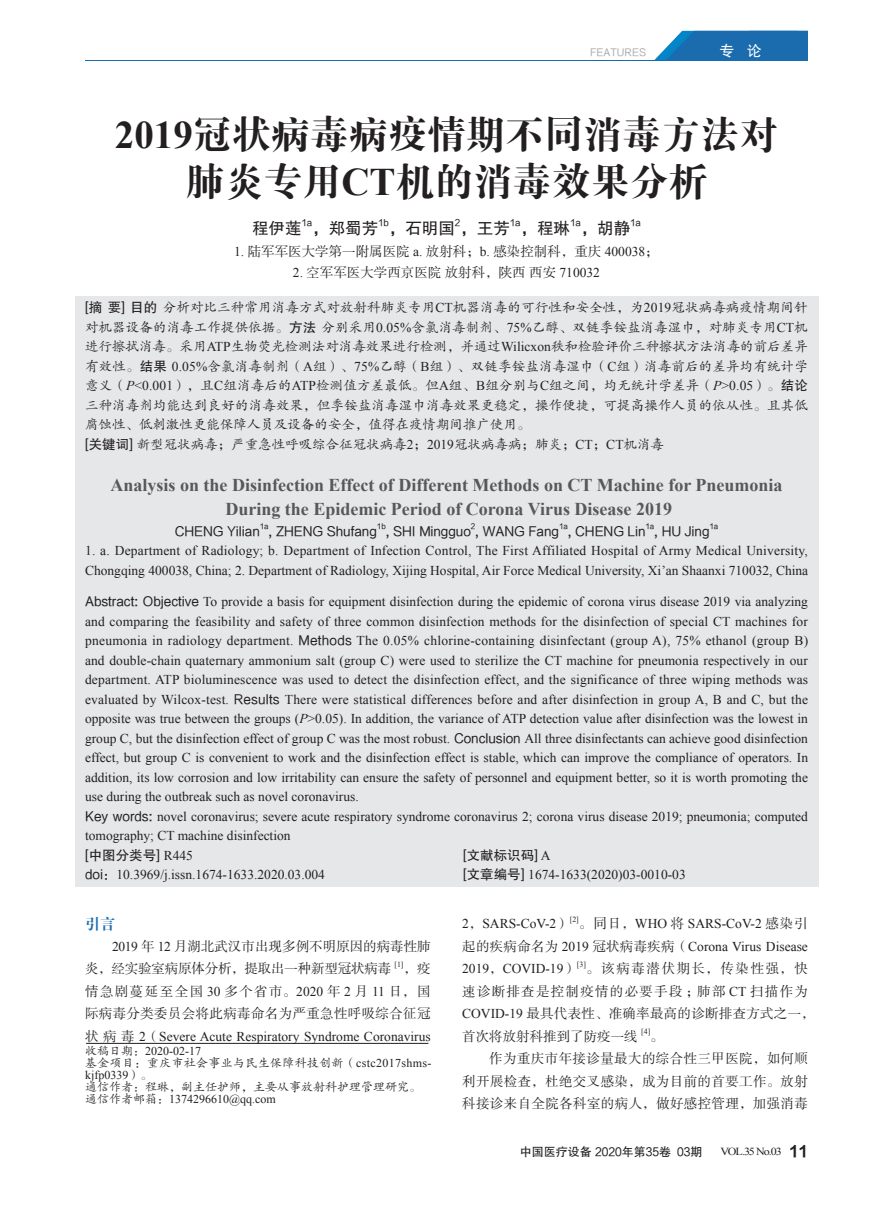
<style>
.page{position:relative;width:893px;height:1212px;background:#fff}
.page>*{position:absolute;margin:0;border:0;box-sizing:border-box;transform-origin:0 0}
.t1{font:39px/46.5px "FZDBSJW GB1 0";color:#231f20;text-align:center}
.t2{font:700 18px/24px "Times New Roman";color:#57585a;text-align:center}
.t3{font:16.5px "FZHTJW GB1 0";color:#231f20}
.t4{font:15px "FZHTJW GB1 0";color:#fff}
.t5{font:15px "FZDBSJW GB1 0";color:#1b6caf}
.t6{font:13.5px/19.5px "Times New Roman";color:#231f20}
.t7{font:13.5px/19.5px "FZKTJW GB1 0";letter-spacing:.01em;color:#231f20}
.t8{font:13.5px/22.5px "FZSSJW GB1 0";letter-spacing:.025em;color:#231f20;text-align:justify}
.t9{font:13.5px "FZHTJW GB1 0";color:#231f20}
.t10{font:13.5px "FZSSJW GB1 0";color:#231f20}
.t11{font:13.5px/22.5px "FZSSJW GB1 0";letter-spacing:-.005em;color:#231f20}
.t12{font:12px "Times New Roman";color:#231f20}
.t13{font:12px "FZKTJW GB1 0";letter-spacing:.03em;color:#231f20}
.t14{font:12px "FZKTJW GB1 0";color:#231f20}
.t15{font:12px "FZHTJW GB1 0";color:#231f20}
.t16{font:10.8px "Times New Roman";letter-spacing:-.08em;color:#231f20;scale:1.11 1}
.t17{font:10.5px "FZHTJW GB1 0";color:#aaabaf}
.t18{font:9.6px "FZHTJW GB1 0";color:#231f20}
.t19{font:7.8px "Times New Roman";color:#231f20}
.t20{font:7.8px "FZHTJW GB1 0";color:#231f20}
.s1{font-family:"Times New Roman";font-weight:700}
.s2{font-family:"Times New Roman"}
.s3{font-family:"FZHTJW GB1 0"}
.s4{font-family:"Times New Roman";font-style:italic}
.s5{font-style:italic}
.s6{font-family:"FZSSJW GB1 0"}
.s7{font-family:"FZKTJW GB1 0"}
.s8{font-family:"FZDHTJW GB1 0";font-size:16.5px}
</style>
<div class="page">
<svg style="left:654px;top:31px;width:154px;height:29px;background:#2e7bb8"></svg>
<hr style="left:85px;top:60px;width:808px;height:1px;background:#1b6caf">
<div style="left:808px;top:0;width:85px;height:133px;background:#fff"></div>
<div style="left:75px;top:296px;width:744px;height:591px;background:#e6e7e9"></div>
<hr style="left:86px;top:1043px;width:342px;height:1px;background:#231f20">
<p class="t17" style="left:590px;top:47px;width:57px">FEATURES</p>
<p class="t4" style="left:719px;top:42px;width:44px">专 论</p>
<h1 class="t1" style="left:115px;top:113px;width:665px"><span class="s1">2019</span>冠状病毒病疫情期不同消毒方法对肺炎专用<span class="s1">CT</span>机的消毒效果分析</h1>
<p class="t3" style="left:252px;top:220px;width:51px">程伊莲</p>
<p class="t18" style="left:302px;top:218px;width:12px">1a</p>
<p class="t3" style="left:312px;top:220px;width:67px">，郑蜀芳</p>
<p class="t18" style="left:378px;top:218px;width:12px">1b</p>
<p class="t3" style="left:389px;top:220px;width:122px">，石明国，王芳</p>
<p class="t18" style="left:455px;top:218px;width:7px">2</p>
<p class="t18" style="left:510px;top:218px;width:12px">1a</p>
<p class="t3" style="left:520px;top:220px;width:51px">，程琳</p>
<p class="t18" style="left:570px;top:218px;width:12px">1a</p>
<p class="t3" style="left:581px;top:220px;width:51px">，胡静</p>
<p class="t18" style="left:630px;top:218px;width:12px">1a</p>
<p class="t10" style="left:234px;top:244px;width:426px"><span class="s2">1.</span> 陆军军医大学第一附属医院 <span class="s2">a.</span> 放射科；<span class="s2">b.</span> 感染控制科，重庆 <span class="s2">400038</span>；</p>
<p class="t10" style="left:293px;top:265px;width:309px"><span class="s2">2.</span> 空军军医大学西京医院放射科，陕西西安 <span class="s2">710032</span></p>
<p class="t7" style="left:85px;top:298px;width:724px"><span class="s3">[摘 要] 目的</span> 分析对比三种常用消毒方式对放射科肺炎专用<span class="s2">CT</span>机器消毒的可行性和安全性，为<span class="s2">2019</span>冠状病毒病疫情期间针对机器设备的消毒工作提供依据。<span class="s3">方法</span> 分别采用<span class="s2">0.05%</span>含氯消毒制剂、<span class="s2">75%</span>乙醇、双链季铵盐消毒湿巾，对肺炎专用<span class="s2">CT</span>机进行擦拭消毒。采用<span class="s2">ATP</span>生物荧光检测法对消毒效果进行检测，并通过<span class="s2">Wilicxon</span>秩和检验评价三种擦拭方法消毒的前后差异有效性。<span class="s3">结果</span> <span class="s2">0.05%</span>含氯消毒制剂（<span class="s2">A</span>组）、<span class="s2">75%</span>乙醇（<span class="s2">B</span>组）、双链季铵盐消毒湿巾（<span class="s2">C</span>组）消毒前后的差异均有统计学意义（<span class="s4">P</span><span class="s2">&lt;0.001</span>），且<span class="s2">C</span>组消毒后的<span class="s2">ATP</span>检测值方差最低。但<span class="s2">A</span>组、<span class="s2">B</span>组分别与<span class="s2">C</span>组之间，均无统计学差异（<span class="s4">P</span><span class="s2">&gt;0.05</span>）。<span class="s3">结论</span>三种消毒剂均能达到良好的消毒效果，但季铵盐消毒湿巾消毒效果更稳定，操作便捷，可提高操作人员的依从性。且其低腐蚀性、低刺激性更能保障人员及设备的安全，值得在疫情期间推广使用。<br><span class="s3">[关键词]</span> 新型冠状病毒；严重急性呼吸综合征冠状病毒<span class="s2">2</span>；<span class="s2">2019</span>冠状病毒病；肺炎；<span class="s2">CT</span>；<span class="s2">CT</span>机消毒</p>
<h2 class="t2" style="left:110px;top:473px;width:673px">Analysis on the Disinfection Effect of Different Methods on CT Machine for Pneumonia<br>During the Epidemic Period of Corona Virus Disease 2019</h2>
<p class="t9" style="left:175px;top:524px;width:87px">CHENG Yilian</p>
<p class="t20" style="left:260px;top:522px;width:10px">1a</p>
<p class="t9" style="left:269px;top:524px;width:110px">, ZHENG Shufang</p>
<p class="t20" style="left:377px;top:522px;width:10px">1b</p>
<p class="t9" style="left:386px;top:524px;width:175px">, SHI Mingguo , WANG Fang</p>
<p class="t20" style="left:471px;top:522px;width:6px">2</p>
<p class="t20" style="left:559px;top:522px;width:10px">1a</p>
<p class="t9" style="left:568px;top:524px;width:79px">, CHENG Lin</p>
<p class="t20" style="left:645px;top:522px;width:10px">1a</p>
<p class="t9" style="left:654px;top:524px;width:57px">, HU Jing</p>
<p class="t20" style="left:710px;top:522px;width:10px">1a</p>
<p class="t6" style="left:85px;top:541px;width:725px">1. a. Department of Radiology; b. Department of Infection Control, The First Affiliated Hospital of Army Medical University,<br>Chongqing 400038, China; 2. Department of Radiology, Xijing Hospital, Air Force Medical University, Xi’an Shaanxi 710032, China</p>
<p class="t6" style="left:85px;top:592px;width:725px"><span class="s3">Abstract: Objective</span> To provide a basis for equipment disinfection during the epidemic of corona virus disease 2019 via analyzing and comparing the feasibility and safety of three common disinfection methods for the disinfection of special CT machines for pneumonia in radiology department. <span class="s3">Methods</span> The 0.05% chlorine-containing disinfectant (group A), 75% ethanol (group B) and double-chain quaternary ammonium salt (group C) were used to sterilize the CT machine for pneumonia respectively in our department. ATP bioluminescence was used to detect the disinfection effect, and the significance of three wiping methods was evaluated by Wilcox-test. <span class="s3">Results</span> There were statistical differences before and after disinfection in group A, B and C, but the opposite was true between the groups (<span class="s5">P</span>&gt;0.05). In addition, the variance of ATP detection value after disinfection was the lowest in group C, but the disinfection effect of group C was the most robust. <span class="s3">Conclusion</span> All three disinfectants can achieve good disinfection effect, but group C is convenient to work and the disinfection effect is stable, which can improve the compliance of operators. In addition, its low corrosion and low irritability can ensure the safety of personnel and equipment better, so it is worth promoting the use during the outbreak such as novel coronavirus.<br><span class="s3">Key words:</span> novel coronavirus; severe acute respiratory syndrome coronavirus 2; corona virus disease 2019; pneumonia; computed tomography; CT machine disinfection</p>
<p class="t9" style="left:85px;top:848px;width:109px">[中图分类号] <span class="s2">R445</span></p>
<p class="t9" style="left:463px;top:848px;width:89px">[文献标识码] <span class="s2">A</span></p>
<p class="t6" style="left:85px;top:865px;width:241px"><span class="s3">doi：</span>10.3969/j.issn.1674-1633.2020.03.004</p>
<p class="t6" style="left:463px;top:865px;width:224px"><span class="s3">[文章编号]</span> 1674-1633(2020)03-0010-03</p>
<p class="t5" style="left:85px;top:916px;width:31px">引言</p>
<p class="t11" style="left:85px;top:935px;width:347px;text-indent:27px"><span class="s2">2019</span> 年 <span class="s2">12</span> 月湖北武汉市出现多例不明原因的病毒性肺炎，经实验室病原体分析，提取出一种新型冠状病毒</p>
<p class="t19" style="left:394px;top:959px;width:11px">[1]</p>
<p class="t8" style="left:85px;top:957px;width:347px;text-indent:319px">，疫情急剧蔓延至全国 <span class="s2">30</span> 多个省市。<span class="s2">2020</span> 年 <span class="s2">2</span> 月 <span class="s2">11</span> 日，国际病毒分类委员会将此病毒命名为严重急性呼吸综合征冠</p>
<p class="t6" style="left:85px;top:1026px;width:347px"><span class="s6">状病毒</span> 2<span class="s6">（</span>Severe Acute Respiratory Syndrome Coronavirus</p>
<p class="t12" style="left:85px;top:1043px;width:117px"><span class="s7">收稿日期：</span>2020-02-17</p>
<p class="t13" style="left:85px;top:1056px;width:348px">基金项目：重庆市社会事业与民生保障科技创新（<span class="s2">cstc2017shms-</span></p>
<p class="t12" style="left:85px;top:1067px;width:69px">kjfp0339<span class="s7">）。</span></p>
<p class="t14" style="left:85px;top:1080px;width:337px">通信作者：程琳，副主任护师，主要从事放射科护理管理研究。</p>
<p class="t12" style="left:85px;top:1091px;width:192px"><span class="s7">通信作者邮箱：</span>1374296610@qq.com</p>
<p class="t6" style="left:462px;top:913px;width:109px">2<span class="s6">，</span>SARS-CoV-2<span class="s6">）</span></p>
<p class="t19" style="left:570px;top:914px;width:11px">[2]</p>
<p class="t6" style="left:462px;top:912px;width:347px;line-height:22.5px;text-align:justify;text-indent:117px"><span class="s6">。同日，</span>WHO <span class="s6">将</span> SARS-CoV-2 <span class="s6">感染引起的疾病命名为</span> 2019 <span class="s6">冠状病毒疾病（</span>Corona Virus Disease 2019<span class="s6">，</span>COVID-19<span class="s6">）</span></p>
<p class="t19" style="left:577px;top:959px;width:11px">[3]</p>
<p class="t8" style="left:462px;top:957px;width:354px;text-align:left;text-indent:124px">。该病毒潜伏期长，传染性强，快速诊断排查是控制疫情的必要手段；肺部 <span class="s2">CT</span> 扫描作为<br><span class="s2">COVID-19</span> 最具代表性、准确率最高的诊断排查方式之一，首次将放射科推到了防疫一线</p>
<p class="t19" style="left:641px;top:1026px;width:11px">[4]</p>
<p class="t8" style="left:650px;top:1025px;width:15px">。</p>
<p class="t8" style="left:489px;top:1047px;width:320px">作为重庆市年接诊量最大的综合性三甲医院，如何顺</p>
<p class="t8" style="left:462px;top:1070px;width:347px">利开展检查，杜绝交叉感染，成为目前的首要工作。放射</p>
<p class="t8" style="left:462px;top:1092px;width:347px">科接诊来自全院各科室的病人，做好感控管理，加强消毒</p>
<p class="t15" style="left:520px;top:1145px;width:184px">中国医疗设备 2020年第35卷 03期</p>
<p class="t16" style="left:720px;top:1144px;width:80px">VOL.35 No.03 <span class="s8">11</span></p>
</div>
